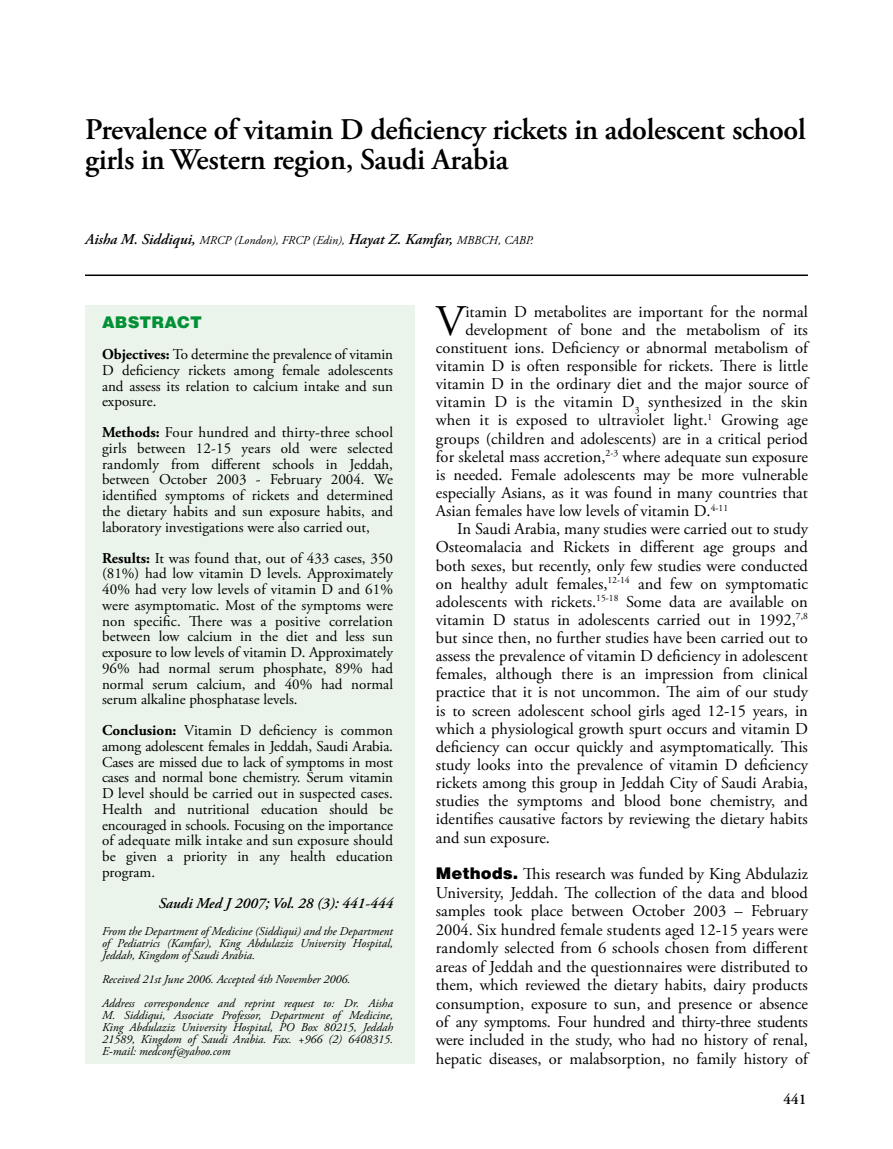
<style>
.page{position:relative;width:893px;height:1149px;background:#fff}
.page>*{position:absolute;margin:0;border:0;box-sizing:border-box;transform-origin:0 0}
.t1{font:43.65px "Adobe Garamond Pro";color:#000}
.t2{font:600 30px/30px "Adobe Garamond Pro";letter-spacing:-.01em;color:#000}
.t3{font:16.5px/18.5px "Adobe Garamond Pro";color:#000;text-align:justify}
.t4{font:900 16.5px "Helvetica";color:#009036}
.t5{font:15px/15.8px "Adobe Garamond Pro";color:#000;text-align:justify}
.t6{font:italic 600 15px "Adobe Garamond Pro";color:#000}
.t7{font:600 15px "Adobe Garamond Pro";color:#000}
.t8{font:italic 12px/12px "Adobe Garamond Pro";color:#000;text-align:justify}
.s1{font-weight:600;font-size:15px}
.s2{font-weight:700}
.s3{font-family:"Helvetica";font-weight:900}
</style>
<div class="page">
<hr style="left:85px;top:274px;width:723px;height:2px;background:#000">
<div style="left:85px;top:305px;width:329px;height:758px;background:#ebf4eb"></div>
<h2 class="t2" style="left:85px;top:115px;width:722px">Prevalence of vitamin D deficiency rickets in adolescent school girls in Western region, Saudi Arabia</h2>
<p class="t8" style="left:85px;top:234px;width:450px"><span class="s1">Aisha M. Siddiqui,</span> MRCP (London), FRCP (Edin), <span class="s1">Hayat Z. Kamfar,</span> MBBCH, CABP.</p>
<p class="t4" style="left:102px;top:312px;width:101px">ABSTRACT</p>
<p class="t5" style="left:102px;top:347px;width:292px"><span class="s2">Objectives:</span> To determine the prevalence of vitamin D deficiency rickets among female adolescents and assess its relation to calcium intake and sun exposure.</p>
<p class="t5" style="left:102px;top:425px;width:292px"><span class="s2">Methods:</span> Four hundred and thirty-three school girls between 12-15 years old were selected randomly from different schools in Jeddah, between October 2003 - February 2004. We identified symptoms of rickets and determined the dietary habits and sun exposure habits, and laboratory investigations were also carried out,</p>
<p class="t5" style="left:102px;top:550px;width:292px"><span class="s2">Results:</span> It was found that, out of 433 cases, 350 (81%) had low vitamin D levels. Approximately 40% had very low levels of vitamin D and 61% were asymptomatic. Most of the symptoms were non specific. There was a positive correlation between low calcium in the diet and less sun exposure to low levels of vitamin D. Approximately 96% had normal serum phosphate, 89% had normal serum calcium, and 40% had normal serum alkaline phosphatase levels.</p>
<p class="t5" style="left:102px;top:722px;width:292px"><span class="s2">Conclusion:</span> Vitamin D deficiency is common among adolescent females in Jeddah, Saudi Arabia.<br>Cases are missed due to lack of symptoms in most cases and normal bone chemistry. Serum vitamin D level should be carried out in suspected cases.<br>Health and nutritional education should be encouraged in schools. Focusing on the importance of adequate milk intake and sun exposure should be given a priority in any health education program.</p>
<p class="t6" style="left:158px;top:894px;width:236px">Saudi Med J 2007; Vol. 28 (3): 441-444</p>
<p class="t8" style="left:102px;top:925px;width:292px">From the Department of Medicine (Siddiqui) and the Department of Pediatrics (Kamfar), King Abdulaziz University Hospital, Jeddah, Kingdom of Saudi Arabia.</p>
<p class="t8" style="left:102px;top:967px;width:292px;line-height:24px">Received 21st June 2006. Accepted 4th November 2006.<br>Address correspondence and reprint request to: Dr. Aisha</p>
<p class="t8" style="left:102px;top:1009px;width:292px">M. Siddiqui, Associate Professor, Department of Medicine, King Abdulaziz University Hospital, PO Box 80215, Jeddah 21589, Kingdom of Saudi Arabia. Fax. +966 (2) 6408315.<br>E-mail: medconf@yahoo.com</p>
<h1 class="t1" style="left:436px;top:294px;width:31px">V</h1>
<p class="t3" style="left:465px;top:302px;width:344px">itamin D metabolites are important for the normal</p>
<p class="t3" style="left:465px;top:321px;width:344px">development of bone and the metabolism of its</p>
<p class="t3" style="left:436px;top:339px;width:374px">constituent ions. Deficiency or abnormal metabolism of</p>
<p class="t3" style="left:436px;top:357px;width:373px">vitamin D is often responsible for rickets. There is little</p>
<p class="t3" style="left:436px;top:375px;width:374px">vitamin D in the ordinary diet and the major source of</p>
<p class="t3" style="left:436px;top:393px;width:374px">vitamin D is the vitamin D<sub>3</sub> synthesized in the skin</p>
<p class="t3" style="left:436px;top:411px;width:374px">when it is exposed to ultraviolet light.<sup>1</sup> Growing age</p>
<p class="t3" style="left:436px;top:429px;width:374px">groups (children and adolescents) are in a critical period</p>
<p class="t3" style="left:436px;top:447px;width:374px">for skeletal mass accretion,<sup>2-3</sup> where adequate sun exposure</p>
<p class="t3" style="left:436px;top:466px;width:374px">is needed. Female adolescents may be more vulnerable</p>
<p class="t3" style="left:436px;top:484px;width:374px">especially Asians, as it was found in many countries that</p>
<p class="t3" style="left:436px;top:502px;width:294px">Asian females have low levels of vitamin D.<sup>4-11</sup></p>
<p class="t3" style="left:457px;top:520px;width:352px">In Saudi Arabia, many studies were carried out to study</p>
<p class="t3" style="left:436px;top:538px;width:374px">Osteomalacia and Rickets in different age groups and</p>
<p class="t3" style="left:436px;top:556px;width:374px">both sexes, but recently, only few studies were conducted</p>
<p class="t3" style="left:436px;top:574px;width:374px">on healthy adult females,<sup>12-14</sup> and few on symptomatic</p>
<p class="t3" style="left:436px;top:592px;width:374px">adolescents with rickets.<sup>15-18</sup> Some data are available on</p>
<p class="t3" style="left:436px;top:611px;width:374px">vitamin D status in adolescents carried out in 1992,<sup>7,8</sup></p>
<p class="t3" style="left:436px;top:629px;width:374px">but since then, no further studies have been carried out to</p>
<p class="t3" style="left:436px;top:647px;width:374px">assess the prevalence of vitamin D deficiency in adolescent</p>
<p class="t3" style="left:436px;top:665px;width:374px">females, although there is an impression from clinical</p>
<p class="t3" style="left:436px;top:683px;width:374px">practice that it is not uncommon. The aim of our study</p>
<p class="t3" style="left:436px;top:701px;width:374px">is to screen adolescent school girls aged 12-15 years, in</p>
<p class="t3" style="left:436px;top:719px;width:373px">which a physiological growth spurt occurs and vitamin D</p>
<p class="t3" style="left:436px;top:737px;width:374px">deficiency can occur quickly and asymptomatically. This</p>
<p class="t3" style="left:436px;top:756px;width:374px">study looks into the prevalence of vitamin D deficiency</p>
<p class="t3" style="left:436px;top:774px;width:374px">rickets among this group in Jeddah City of Saudi Arabia,</p>
<p class="t3" style="left:436px;top:792px;width:374px">studies the symptoms and blood bone chemistry, and</p>
<p class="t3" style="left:436px;top:810px;width:374px">identifies causative factors by reviewing the dietary habits</p>
<p class="t3" style="left:436px;top:828px;width:116px">and sun exposure.</p>
<p class="t3" style="left:436px;top:865px;width:374px"><span class="s3">Methods.</span> This research was funded by King Abdulaziz University, Jeddah. The collection of the data and blood samples took place between October 2003 – February 2004. Six hundred female students aged 12-15 years were randomly selected from 6 schools chosen from different areas of Jeddah and the questionnaires were distributed to them, which reviewed the dietary habits, dairy products consumption, exposure to sun, and presence or absence of any symptoms. Four hundred and thirty-three students were included in the study, who had no history of renal, hepatic diseases, or malabsorption, no family history of</p>
<p class="t7" style="left:783px;top:1090px;width:24px">441</p>
</div>
